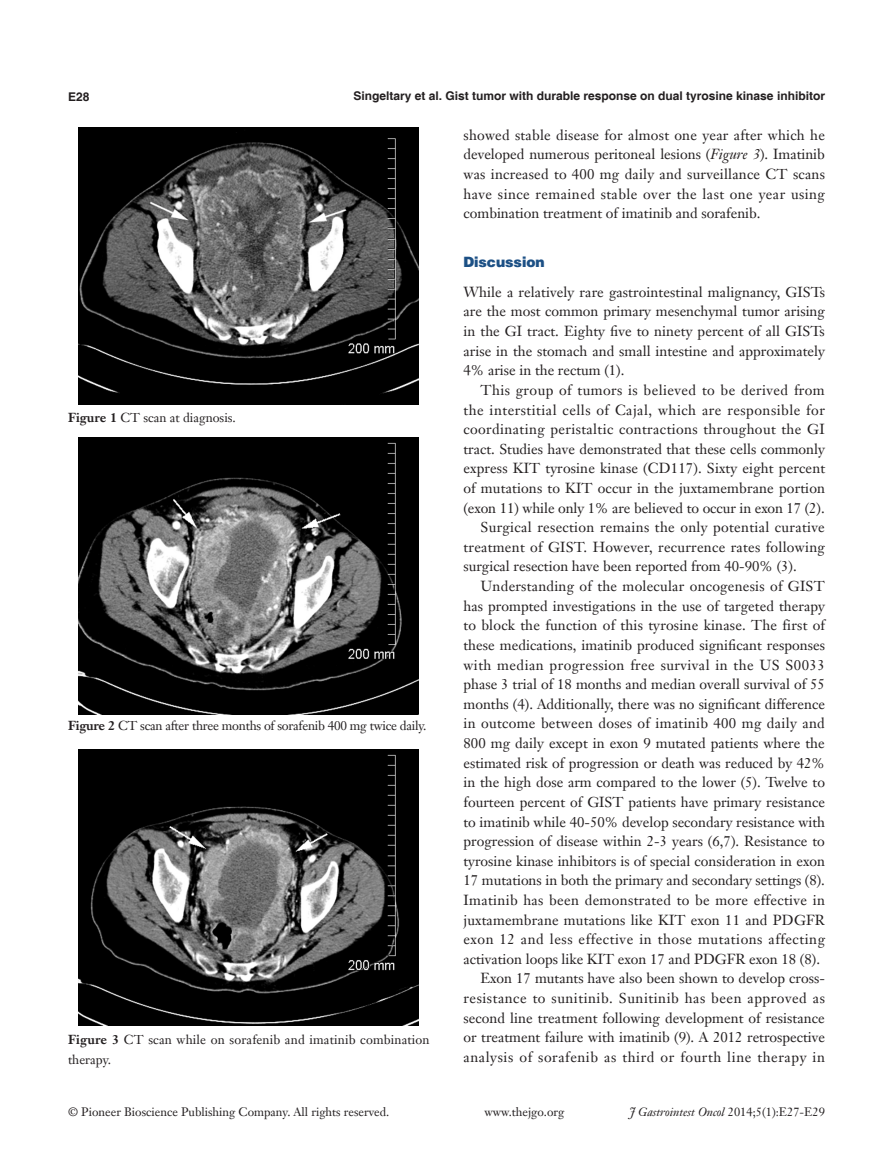
<style>
.page{position:relative;width:893px;height:1170px;background:#fff}
.page>*{position:absolute;margin:0;border:0;box-sizing:border-box;transform-origin:0 0}
.t1{font:14.25px/19.6px "Janson Text LT";color:#231f20;text-align:justify}
.一级标题-6_5{font:900 14.25px "Helvetica";color:#1c5085}
.t2{font:12.75px/19.5px "Janson Text LT";color:#231f20}
.t3{font:12.75px "Janson Text LT";letter-spacing:-.02em;color:#231f20}
.t4{font:700 12px "Helvetica";color:#231f20}
.t5{font:12px "Janson Text LT";color:#231f20}
.t6{font:italic 12px "Janson Text LT";color:#231f20}
.s1{font-weight:700}
.s2{font-style:italic}
.s3{font-style:normal}
</style>
<div class="page">
<img style="left:79px;top:128px;width:340px;height:276px">
<img style="left:79px;top:438px;width:340px;height:276px">
<img style="left:79px;top:749px;width:340px;height:276px">
<p class="t4" style="left:68px;top:89px;width:23px">E28</p>
<p class="t4" style="left:353px;top:88px;width:473px">Singeltary et al. Gist tumor with durable response on dual tyrosine kinase inhibitor</p>
<p class="t2" style="left:68px;top:407px;width:169px"><span class="s1">Figure 1</span> CT scan at diagnosis.</p>
<p class="t3" style="left:68px;top:717px;width:360px"><span class="s1">Figure 2</span> CT scan after three months of sorafenib 400 mg twice daily.</p>
<p class="t2" style="left:68px;top:1029px;width:363px"><span class="s1">Figure 3</span> CT scan while on sorafenib and imatinib combination therapy.</p>
<p class="t1" style="left:463px;top:125px;width:363px">showed stable disease for almost one year after which he developed numerous peritoneal lesions (<span class="s2">Figure 3</span>). Imatinib was increased to 400 mg daily and surveillance CT scans have since remained stable over the last one year using combination treatment of imatinib and sorafenib.</p>
<p class="一级标题-6_5" style="left:463px;top:253px;width:83px">Discussion</p>
<p class="t1" style="left:463px;top:282px;width:363px">While a relatively rare gastrointestinal malignancy, GISTs are the most common primary mesenchymal tumor arising in the GI tract. Eighty five to ninety percent of all GISTs arise in the stomach and small intestine and approximately 4% arise in the rectum (1).</p>
<p class="t1" style="left:463px;top:380px;width:363px;text-indent:17px">This group of tumors is believed to be derived from the interstitial cells of Cajal, which are responsible for coordinating peristaltic contractions throughout the GI tract. Studies have demonstrated that these cells commonly express KIT tyrosine kinase (CD117). Sixty eight percent of mutations to KIT occur in the juxtamembrane portion (exon 11) while only 1% are believed to occur in exon 17 (2).</p>
<p class="t1" style="left:463px;top:517px;width:363px;text-indent:17px">Surgical resection remains the only potential curative treatment of GIST. However, recurrence rates following surgical resection have been reported from 40-90% (3).</p>
<p class="t1" style="left:463px;top:576px;width:363px;text-indent:17px">Understanding of the molecular oncogenesis of GIST has prompted investigations in the use of targeted therapy to block the function of this tyrosine kinase. The first of these medications, imatinib produced significant responses with median progression free survival in the US S0033 phase 3 trial of 18 months and median overall survival of 55 months (4). Additionally, there was no significant difference in outcome between doses of imatinib 400 mg daily and 800 mg daily except in exon 9 mutated patients where the estimated risk of progression or death was reduced by 42% in the high dose arm compared to the lower (5). Twelve to fourteen percent of GIST patients have primary resistance to imatinib while 40-50% develop secondary resistance with progression of disease within 2-3 years (6,7). Resistance to tyrosine kinase inhibitors is of special consideration in exon 17 mutations in both the primary and secondary settings (8).<br>Imatinib has been demonstrated to be more effective in juxtamembrane mutations like KIT exon 11 and PDGFR exon 12 and less effective in those mutations affecting activation loops like KIT exon 17 and PDGFR exon 18 (8).</p>
<p class="t1" style="left:463px;top:968px;width:363px;text-indent:17px">Exon 17 mutants have also been shown to develop cross&shy;resistance to sunitinib. Sunitinib has been approved as second line treatment following development of resistance or treatment failure with imatinib (9). A 2012 retrospective analysis of sorafenib as third or fourth line therapy in</p>
<p class="t5" style="left:68px;top:1104px;width:323px">© Pioneer Bioscience Publishing Company. All rights reserved.</p>
<p class="t5" style="left:484px;top:1104px;width:81px">www.thejgo.org</p>
<p class="t6" style="left:629px;top:1104px;width:197px">J Gastrointest Oncol <span class="s3">2014;5(1):E27-E29</span></p>
</div>
